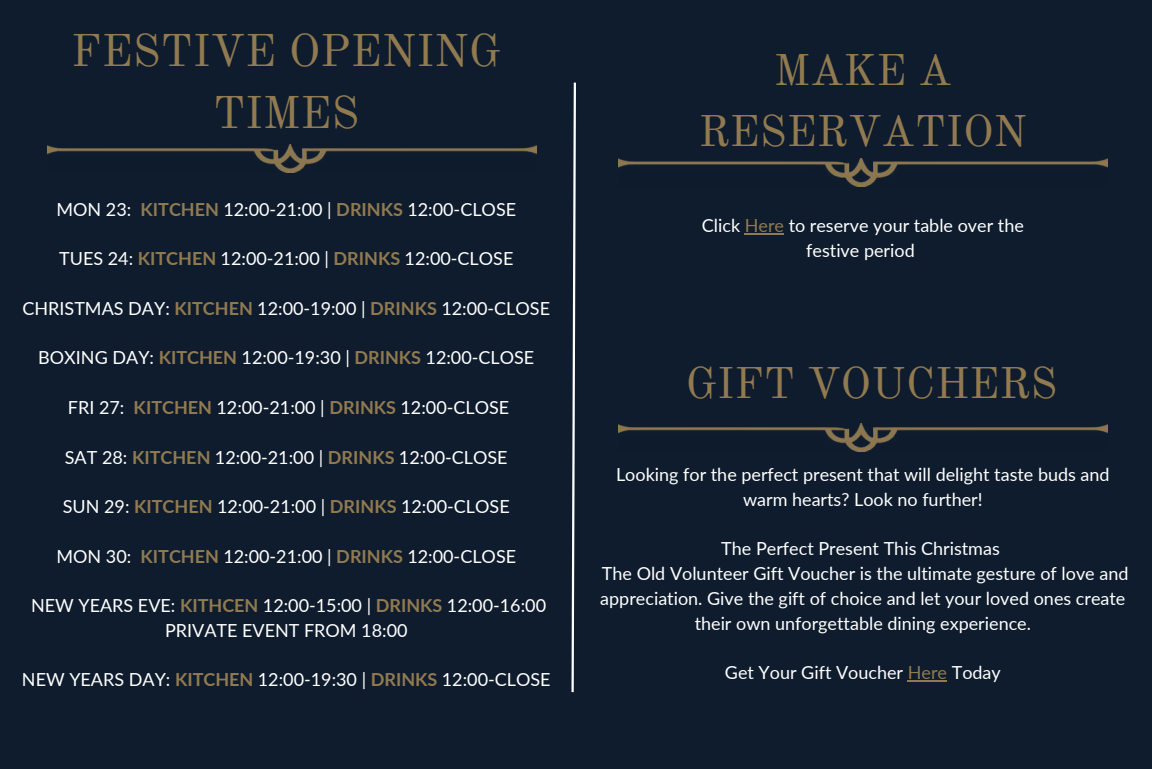
<style>
.page{position:relative;width:1152px;height:769px;background:#fff}
.page>*{position:absolute;margin:0;border:0;box-sizing:border-box;transform-origin:0 0}
.t1{font:45px/61.8px "Old Standard";color:#917a50;text-align:center}
.t2{font:43.5px/60.8px "Old Standard";color:#917a50;text-align:center}
.t3{font:18px/24.8px "Lato";color:#fff;text-align:center}
.s1{font-weight:700;color:#917a50}
.s2{color:#917a50}
</style>
<div class="page">
<div style="left:0;top:0;width:1152px;height:768px;background:#0e1c2d"></div>
<hr style="left:745px;top:233px;width:39px;height:1px;background:#917a50">
<hr style="left:908px;top:680px;width:39px;height:1px;background:#917a50">
<svg style="left:571px;top:82px;width:5px;height:611px"></svg>
<img style="left:47px;top:145px;width:490px;height:28px">
<img style="left:618px;top:158px;width:490px;height:28px">
<img style="left:618px;top:423px;width:490px;height:28px">
<h1 class="t1" style="left:71px;top:20px;width:432px">FESTIVE OPENING<br>TIMES</h1>
<p class="t3" style="left:56px;top:196px;width:461px">MON 23: <span class="s1">KITCHEN</span> 12:00-21:00 | <span class="s1">DRINKS</span> 12:00-CLOSE</p>
<p class="t3" style="left:59px;top:246px;width:456px">TUES 24: <span class="s1">KITCHEN</span> 12:00-21:00 | <span class="s1">DRINKS</span> 12:00-CLOSE</p>
<p class="t3" style="left:22px;top:295px;width:529px">CHRISTMAS DAY: <span class="s1">KITCHEN</span> 12:00-19:00 | <span class="s1">DRINKS</span> 12:00-CLOSE</p>
<p class="t3" style="left:38px;top:345px;width:498px">BOXING DAY: <span class="s1">KITCHEN</span> 12:00-19:30 | <span class="s1">DRINKS</span> 12:00-CLOSE</p>
<p class="t3" style="left:68px;top:394px;width:443px">FRI 27: <span class="s1">KITCHEN</span> 12:00-21:00 | <span class="s1">DRINKS</span> 12:00-CLOSE</p>
<p class="t3" style="left:65px;top:444px;width:444px">SAT 28: <span class="s1">KITCHEN</span> 12:00-21:00 | <span class="s1">DRINKS</span> 12:00-CLOSE</p>
<p class="t3" style="left:63px;top:493px;width:448px">SUN 29: <span class="s1">KITCHEN</span> 12:00-21:00 | <span class="s1">DRINKS</span> 12:00-CLOSE</p>
<p class="t3" style="left:56px;top:543px;width:461px">MON 30: <span class="s1">KITCHEN</span> 12:00-21:00 | <span class="s1">DRINKS</span> 12:00-CLOSE</p>
<p class="t3" style="left:31px;top:592px;width:516px">NEW YEARS EVE: <span class="s1">KITHCEN</span> 12:00-15:00 | <span class="s1">DRINKS</span> 12:00-16:00<br>PRIVATE EVENT FROM 18:00</p>
<p class="t3" style="left:22px;top:667px;width:530px">NEW YEARS DAY: <span class="s1">KITCHEN</span> 12:00-19:30 | <span class="s1">DRINKS</span> 12:00-CLOSE</p>
<h2 class="t2" style="left:699px;top:40px;width:330px">MAKE A<br>RESERVATION</h2>
<p class="t3" style="left:702px;top:213px;width:324px">Click <span class="s2">Here</span> to reserve your table over the festive period</p>
<h2 class="t2" style="left:686px;top:353px;width:373px">GIFT VOUCHERS</h2>
<p class="t3" style="left:616px;top:461px;width:495px">Looking for the perfect present that will delight taste buds and warm hearts? Look no further!</p>
<p class="t3" style="left:600px;top:535px;width:530px">The Perfect Present This Christmas<br>The Old Volunteer Gift Voucher is the ultimate gesture of love and appreciation. Give the gift of choice and let your loved ones create their own unforgettable dining experience.</p>
<p class="t3" style="left:725px;top:659px;width:277px">Get Your Gift Voucher <span class="s2">Here</span> Today</p>
</div>
